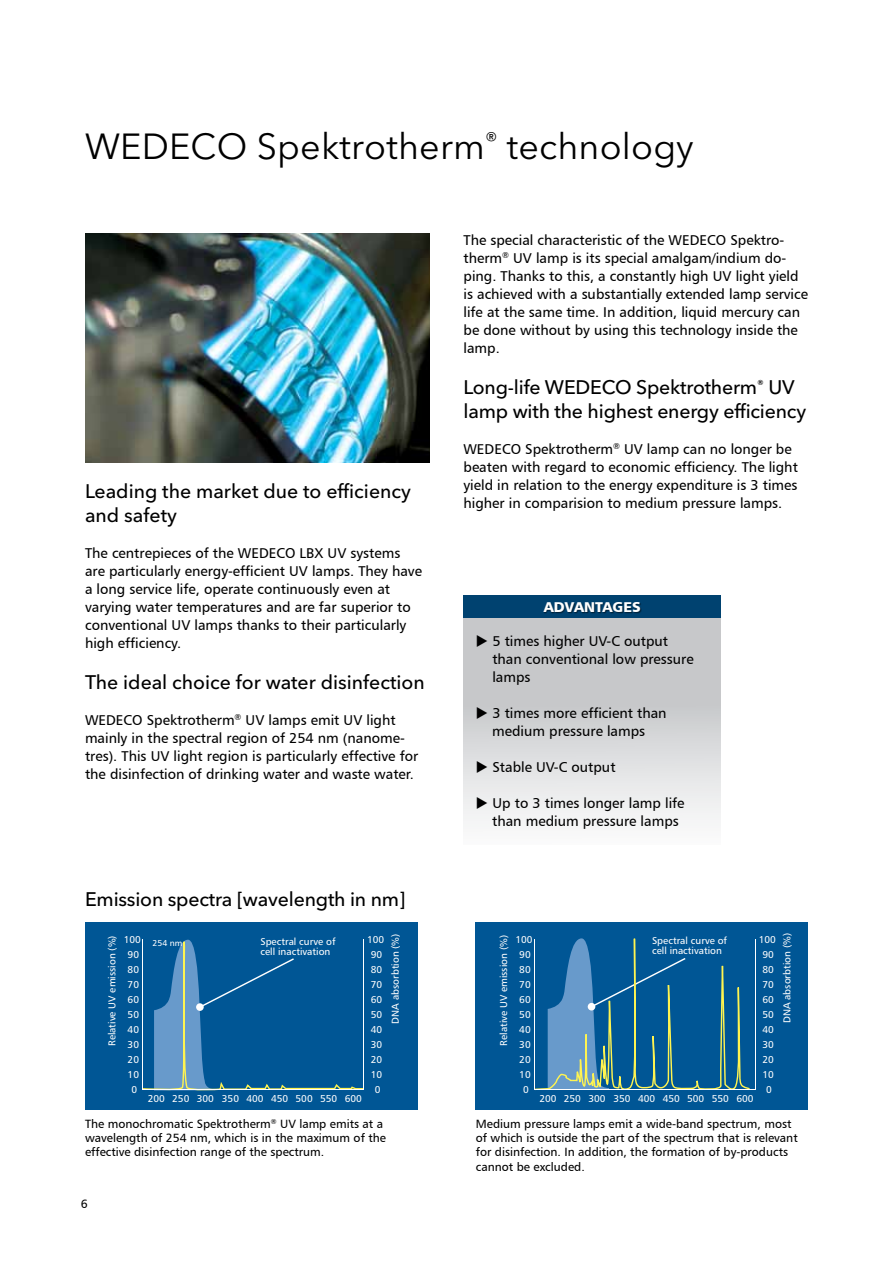
<style>
.page{position:relative;width:893px;height:1263px;background:#fff}
.page>*{position:absolute;margin:0;border:0;box-sizing:border-box;transform-origin:0 0}
.t1{font:36px "Avenir Next LT Pro";letter-spacing:.005em;color:#000}
.t2{font:500 19.5px/23.4px "Avenir Next LT Pro";letter-spacing:-.01em;color:#000}
.t3{font:14.25px/18px "Humanist 777 BT Roman B";color:#000}
.t4{font:14.25px "Humanist 777 BT Black B";color:#fff}
.t5{font:12px/14.4px "Humanist 777 BT Roman B";color:#000}
.t6{font:10.05px/9.9px "Humanist 777 BT Roman B";color:#fff}
.t7{font:8.55px "Humanist 777 BT Roman B";color:#fff}
</style>
<div class="page">
<div style="left:85px;top:923px;width:333px;height:187px;background:#005695"></div>
<svg style="left:143px;top:940px;width:220px;height:151px"></svg>
<hr style="left:142px;top:939px;width:1px;height:151px;background:#fff">
<hr style="left:143px;top:1089px;width:221px;height:1px;background:#fff">
<hr style="left:363px;top:939px;width:1px;height:151px;background:#fff">
<div style="left:196px;top:1003px;width:8px;height:8px;background:#fff;border-radius:50%"></div>
<div style="left:476px;top:923px;width:332px;height:187px;background:#005695"></div>
<svg style="left:535px;top:938px;width:215px;height:153px"></svg>
<hr style="left:534px;top:939px;width:1px;height:151px;background:#fff">
<hr style="left:535px;top:1089px;width:220px;height:1px;background:#fff">
<hr style="left:755px;top:939px;width:1px;height:151px;background:#fff">
<div style="left:588px;top:1003px;width:7px;height:7px;background:#fff;border-radius:50%"></div>
<img style="left:85px;top:234px;width:345px;height:228px">
<svg style="left:463px;top:618px;width:258px;height:203px;background:#d4d5d7"></svg>
<div style="left:463px;top:595px;width:258px;height:23px;background:#004270"></div>
<div style="left:543px;top:603px;width:99px;height:11px;background:#000;opacity:.5"></div>
<h1 class="t1" style="left:85px;top:125px;width:610px">WEDECO Spektrotherm<sup>®</sup> technology</h1>
<h2 class="t2" style="left:85px;top:480px;width:327px">Leading the market due to efficiency and safety</h2>
<p class="t3" style="left:85px;top:543px;width:339px">The centrepieces of the WEDECO LBX UV systems are particularly energy-efficient UV lamps. They have a long service life, operate continuously even at varying water temperatures and are far superior to conventional UV lamps thanks to their particularly high efficiency.</p>
<h2 class="t2" style="left:85px;top:670px;width:341px">The ideal choice for water disinfection</h2>
<p class="t3" style="left:85px;top:711px;width:335px">WEDECO Spektrotherm<sup>®</sup> UV lamps emit UV light mainly in the spectral region of 254 nm (nanome&shy;tres). This UV light region is particularly effective for the disinfection of drinking water and waste water.</p>
<p class="t3" style="left:463px;top:230px;width:346px">The special characteristic of the WEDECO Spektro&shy;therm<sup>®</sup> UV lamp is its special amalgam/indium do&shy;ping. Thanks to this, a constantly high UV light yield is achieved with a substantially extended lamp service life at the same time. In addition, liquid mercury can be done without by using this technology inside the lamp.</p>
<h2 class="t2" style="left:463px;top:376px;width:344px">Long-life WEDECO Spektrotherm<sup>®</sup> UV lamp with the highest energy efficiency</h2>
<p class="t3" style="left:463px;top:439px;width:336px">WEDECO Spektrotherm<sup>®</sup> UV lamp can no longer be beaten with regard to economic efficiency. The light yield in relation to the energy expenditure is 3 times higher in comparision to medium pressure lamps.</p>
<p class="t4" style="left:544px;top:598px;width:98px">ADVANTAGES</p>
<p class="t3" style="left:492px;top:632px;width:203px;text-indent:-17px">◆ 5 times higher UV-C output than conventional low pressure lamps</p>
<p class="t3" style="left:476px;top:704px;width:192px;text-align:center">◆ 3 times more efficient than medium pressure lamps</p>
<p class="t3" style="left:476px;top:758px;width:141px">◆ Stable UV-C output</p>
<p class="t3" style="left:492px;top:794px;width:194px;text-indent:-16px">◆ Up to 3 times longer lamp life than medium pressure lamps</p>
<h2 class="t2" style="left:85px;top:888px;width:322px">Emission spectra [wavelength in nm]</h2>
<p class="t6" style="left:107px;top:1046px;width:112px;rotate:-90deg">Relative UV emission (%)</p>
<p class="t6" style="left:390px;top:1023px;width:91px;rotate:-90deg">DNA absorbtion (%)</p>
<p class="t6" style="left:367px;top:934px;width:19px">100</p>
<p class="t6" style="left:124px;top:934px;width:19px">100</p>
<p class="t7" style="left:153px;top:938px;width:31px">254 nm</p>
<p class="t6" style="left:260px;top:936px;width:77px">Spectral curve of cell inactivation</p>
<p class="t6" style="left:371px;top:949px;width:13px">90</p>
<p class="t6" style="left:128px;top:949px;width:13px">90</p>
<p class="t6" style="left:371px;top:964px;width:13px">80</p>
<p class="t6" style="left:128px;top:964px;width:13px">80</p>
<p class="t6" style="left:371px;top:979px;width:13px">70</p>
<p class="t6" style="left:128px;top:979px;width:13px">70</p>
<p class="t6" style="left:371px;top:994px;width:13px">60</p>
<p class="t6" style="left:128px;top:994px;width:13px">60</p>
<p class="t6" style="left:371px;top:1009px;width:13px">50</p>
<p class="t6" style="left:128px;top:1009px;width:13px">50</p>
<p class="t6" style="left:371px;top:1024px;width:13px">40</p>
<p class="t6" style="left:128px;top:1024px;width:13px">40</p>
<p class="t6" style="left:371px;top:1039px;width:13px">30</p>
<p class="t6" style="left:128px;top:1039px;width:13px">30</p>
<p class="t6" style="left:498px;top:1046px;width:112px;rotate:-90deg">Relative UV emission (%)</p>
<p class="t6" style="left:782px;top:1023px;width:91px;rotate:-90deg">DNA absorbtion (%)</p>
<p class="t6" style="left:759px;top:934px;width:19px">100</p>
<p class="t6" style="left:515px;top:934px;width:19px">100</p>
<p class="t6" style="left:652px;top:936px;width:77px">Spectral curve of cell inactivation</p>
<p class="t6" style="left:762px;top:949px;width:13px">90</p>
<p class="t6" style="left:519px;top:949px;width:13px">90</p>
<p class="t6" style="left:762px;top:964px;width:13px">80</p>
<p class="t6" style="left:519px;top:964px;width:13px">80</p>
<p class="t6" style="left:762px;top:979px;width:13px">70</p>
<p class="t6" style="left:519px;top:979px;width:13px">70</p>
<p class="t6" style="left:762px;top:994px;width:13px">60</p>
<p class="t6" style="left:519px;top:994px;width:13px">60</p>
<p class="t6" style="left:762px;top:1009px;width:13px">50</p>
<p class="t6" style="left:519px;top:1009px;width:13px">50</p>
<p class="t6" style="left:762px;top:1024px;width:13px">40</p>
<p class="t6" style="left:519px;top:1024px;width:13px">40</p>
<p class="t6" style="left:762px;top:1039px;width:13px">30</p>
<p class="t6" style="left:519px;top:1039px;width:13px">30</p>
<p class="t6" style="left:128px;top:1054px;width:13px">20</p>
<p class="t6" style="left:371px;top:1054px;width:13px">20</p>
<p class="t6" style="left:519px;top:1054px;width:13px">20</p>
<p class="t6" style="left:762px;top:1054px;width:13px">20</p>
<p class="t6" style="left:128px;top:1070px;width:13px">10</p>
<p class="t6" style="left:371px;top:1069px;width:13px">10</p>
<p class="t6" style="left:519px;top:1069px;width:13px">10</p>
<p class="t6" style="left:762px;top:1069px;width:13px">10</p>
<p class="t6" style="left:131px;top:1084px;width:7px">0</p>
<p class="t6" style="left:148px;top:1094px;width:19px">200</p>
<p class="t6" style="left:172px;top:1094px;width:191px">250 300 350 400 450 500 550 600</p>
<p class="t6" style="left:375px;top:1084px;width:7px">0</p>
<p class="t6" style="left:523px;top:1084px;width:7px">0</p>
<p class="t6" style="left:539px;top:1093px;width:19px">200</p>
<p class="t6" style="left:564px;top:1093px;width:191px">250 300 350 400 450 500 550 600</p>
<p class="t6" style="left:766px;top:1084px;width:7px">0</p>
<p class="t5" style="left:85px;top:1116px;width:302px">The monochromatic Spektrotherm<sup>®</sup> UV lamp emits at a wavelength of 254 nm, which is in the maximum of the effective disinfection range of the spectrum.</p>
<p class="t5" style="left:476px;top:1116px;width:323px">Medium pressure lamps emit a wide-band spectrum, most of which is outside the part of the spectrum that is relevant for disinfection. In addition, the formation of by-products cannot be excluded.</p>
<p class="t5" style="left:81px;top:1197px;width:8px">6</p>
</div>
